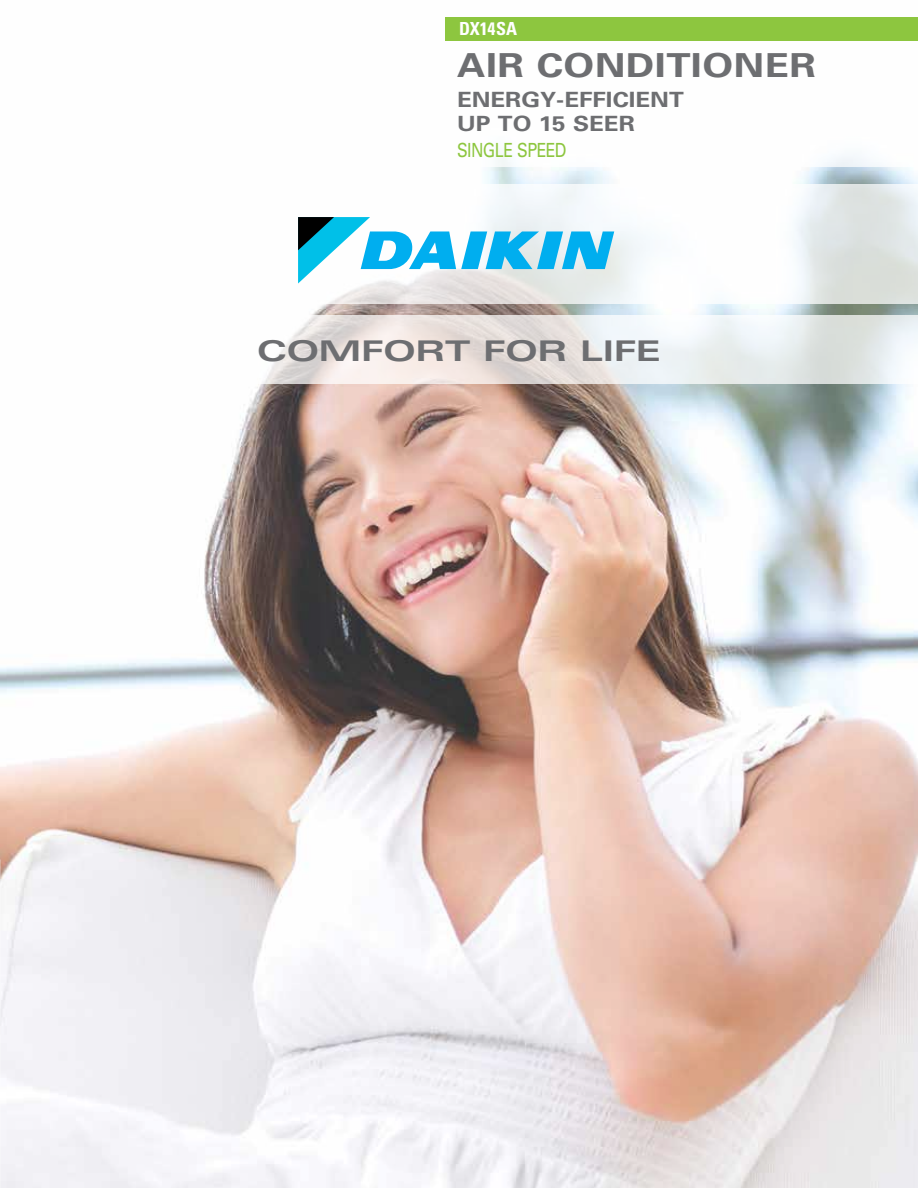
<style>
.page{position:relative;width:918px;height:1188px;background:#fff}
.page>*{position:absolute;margin:0;border:0;box-sizing:border-box;transform-origin:0 0}
.t1{font:700 33px "Univers LT Std";letter-spacing:.01em;color:#6d6e71;scale:1.2 1}
.t2{font:700 expanded 28.5px "Univers";letter-spacing:-.025em;color:#6d6e71;scale:1.2 1}
.t3{font:700 21px/24px "Univers LT Std";color:#6d6e71;scale:1.15 1}
.t4{font:19.5px "Univers";letter-spacing:-.035em;color:#8dc63f;scale:.82 1}
.t5{font:700 condensed 18px "Univers";color:#fff}
</style>
<div class="page">
<img style="left:0;top:17px;width:918px;height:1171px">
<svg style="left:0;top:315px;width:918px;height:68px"></svg>
<svg style="left:0;top:184px;width:918px;height:120px"></svg>
<svg style="left:298px;top:217px;width:316px;height:67px"></svg>
<div style="left:445px;top:18px;width:473px;height:149px;background:#fff"></div>
<div style="left:445px;top:18px;width:473px;height:23px;background:#8dc63f"></div>
<p class="t5" style="left:459px;top:18px;width:60px">DX14SA</p>
<h1 class="t1" style="left:457px;top:46px;width:300px">AIR CONDITIONER</h1>
<p class="t3" style="left:457px;top:88px;width:199px">ENERGY-EFFICIENT<br>UP TO 15 SEER</p>
<p class="t4" style="left:457px;top:138px;width:135px">SINGLE SPEED</p>
<h2 class="t2" style="left:257px;top:335px;width:338px">COMFORT FOR LIFE</h2>
</div>
